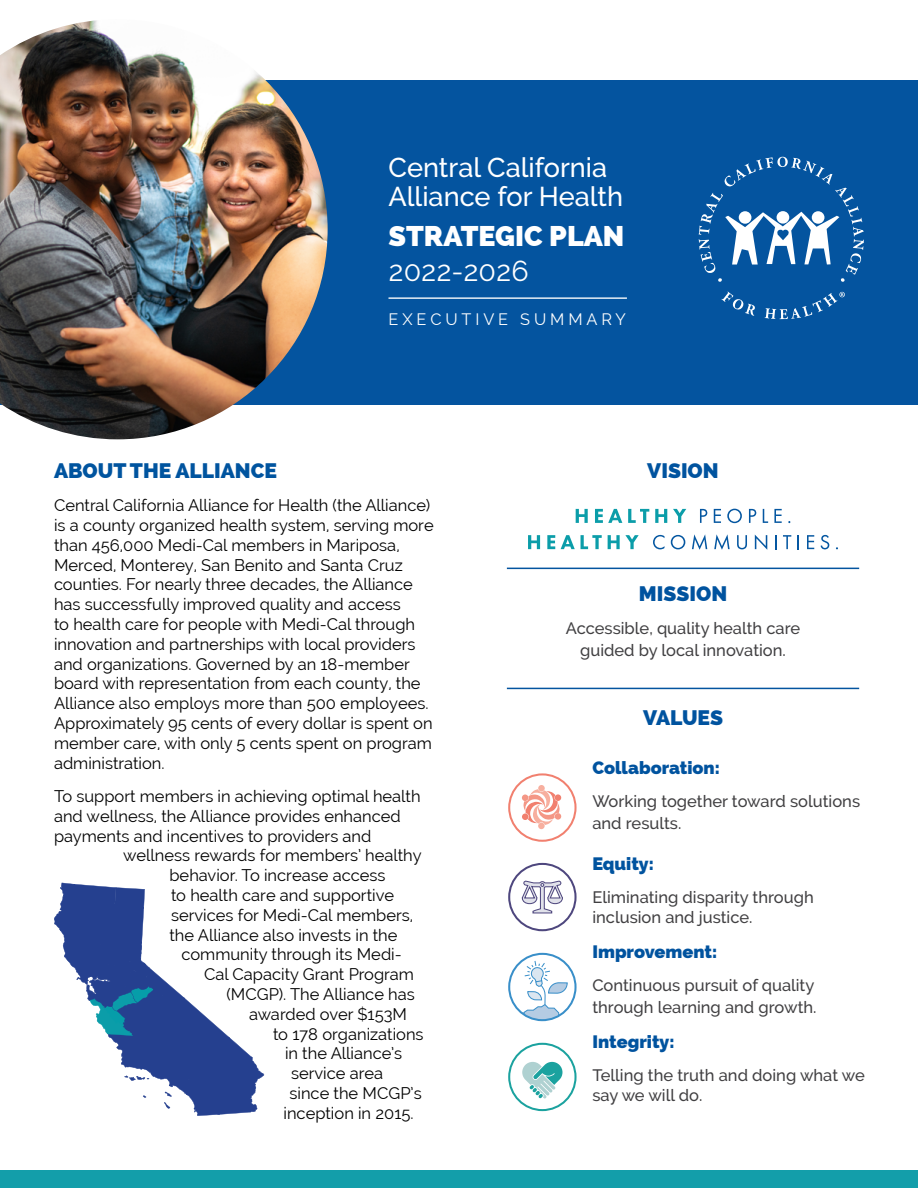
<style>
.page{position:relative;width:918px;height:1188px;background:#fff}
.page>*{position:absolute;margin:0;border:0;box-sizing:border-box;transform-origin:0 0}
.t1{font:800 28.5px "Raleway";color:#fff}
.t2{font:28.5px "Raleway";color:#fff}
.t3{font:500 27.15px/29.8px "Raleway";color:#fff}
.t4{font:800 21px "Raleway";color:#00539f}
.t5{font:800 21px "Raleway";color:#00549f}
.t6{font:800 18px "Raleway";color:#00539f}
.Map_of_California_with_Mariposa_Merced_M{font:16.5px/19.8px "Raleway";color:#000}
.t7{font:500 16.5px/21.6px "Raleway";color:#414042}
.t8{font:16.2px "Raleway";letter-spacing:.24em;color:#fff}
</style>
<div class="page">
<div style="left:0;top:80px;width:918px;height:324px;background:#04549f"></div>
<svg style="left:721px;top:292px;width:34px;height:24px"></svg>
<svg style="left:765px;top:292px;width:80px;height:27px"></svg>
<svg style="left:699px;top:157px;width:165px;height:125px"></svg>
<img style="left:0;top:20px;width:328px;height:419px">
<div style="left:0;top:1170px;width:918px;height:18px;background:#139eaa"></div>
<hr style="left:388px;top:297px;width:239px;height:2px;background:#fff">
<hr style="left:507px;top:568px;width:352px;height:1px;background:#04549f">
<hr style="left:507px;top:688px;width:352px;height:1px;background:#04549f">
<svg style="left:798px;top:535px;width:1px;height:14px"></svg>
<svg style="left:54px;top:883px;width:210px;height:233px"></svg>
<svg style="left:576px;top:509px;width:12px;height:14px"></svg>
<svg style="left:595px;top:509px;width:27px;height:14px"></svg>
<svg style="left:628px;top:509px;width:21px;height:14px"></svg>
<svg style="left:655px;top:509px;width:12px;height:14px"></svg>
<svg style="left:673px;top:509px;width:13px;height:14px"></svg>
<svg style="left:700px;top:509px;width:7px;height:14px"></svg>
<svg style="left:714px;top:509px;width:7px;height:14px"></svg>
<svg style="left:727px;top:509px;width:15px;height:14px"></svg>
<svg style="left:749px;top:509px;width:7px;height:14px"></svg>
<svg style="left:763px;top:509px;width:5px;height:14px"></svg>
<svg style="left:774px;top:509px;width:8px;height:14px"></svg>
<svg style="left:528px;top:535px;width:12px;height:14px"></svg>
<svg style="left:547px;top:535px;width:8px;height:14px"></svg>
<svg style="left:561px;top:535px;width:14px;height:14px"></svg>
<svg style="left:581px;top:535px;width:21px;height:14px"></svg>
<svg style="left:608px;top:535px;width:31px;height:14px"></svg>
<svg style="left:653px;top:535px;width:11px;height:14px"></svg>
<svg style="left:671px;top:535px;width:14px;height:14px"></svg>
<svg style="left:692px;top:534px;width:15px;height:16px"></svg>
<svg style="left:714px;top:534px;width:16px;height:16px"></svg>
<svg style="left:737px;top:535px;width:10px;height:14px"></svg>
<svg style="left:755px;top:535px;width:12px;height:15px"></svg>
<svg style="left:775px;top:535px;width:2px;height:14px"></svg>
<svg style="left:783px;top:535px;width:8px;height:14px"></svg>
<svg style="left:807px;top:535px;width:7px;height:14px"></svg>
<svg style="left:821px;top:535px;width:8px;height:14px"></svg>
<svg style="left:508px;top:953px;width:69px;height:68px"></svg>
<svg style="left:508px;top:1043px;width:69px;height:68px"></svg>
<svg style="left:508px;top:773px;width:69px;height:69px"></svg>
<svg style="left:508px;top:862px;width:69px;height:69px"></svg>
<p class="t3" style="left:388px;top:152px;width:236px">Central California<br>Alliance for Health</p>
<p class="t1" style="left:388px;top:219px;width:237px">STRATEGIC PLAN</p>
<p class="t2" style="left:388px;top:254px;width:142px">2022-2026</p>
<p class="t8" style="left:388px;top:310px;width:239px">EXECUTIVE SUMMARY</p>
<h3 class="t5" style="left:54px;top:458px;width:225px">ABOUT THE ALLIANCE</h3>
<p class="Map_of_California_with_Mariposa_Merced_M" style="left:54px;top:496px;width:381px">Central California Alliance for Health (the Alliance) is a county organized health system, serving more than 456,000 Medi-Cal members in Mariposa, Merced, Monterey, San Benito and Santa Cruz counties. For nearly three decades, the Alliance has successfully improved quality and access<br>to health care for people with Medi-Cal through innovation and partnerships with local providers and organizations. Governed by an 18-member board with representation from each county, the Alliance also employs more than 500 employees.<br>Approximately 95 cents of every dollar is spent on member care, with only 5 cents spent on program administration.</p>
<p class="Map_of_California_with_Mariposa_Merced_M" style="left:54px;top:786px;width:368px">To support members in achieving optimal health and wellness, the Alliance provides enhanced payments and incentives to providers and</p>
<p class="Map_of_California_with_Mariposa_Merced_M" style="left:170px;top:846px;width:254px;text-indent:-46px">wellness rewards for members’ healthy behavior. To increase access<br>to health care and supportive services for Medi-Cal members, the Alliance also invests in the</p>
<p class="Map_of_California_with_Mariposa_Merced_M" style="left:204px;top:945px;width:212px;text-indent:-23px">community through its Medi-<br>Cal Capacity Grant Program</p>
<p class="Map_of_California_with_Mariposa_Merced_M" style="left:227px;top:984px;width:190px">(MCGP). The Alliance has</p>
<p class="Map_of_California_with_Mariposa_Merced_M" style="left:273px;top:1004px;width:152px;text-indent:-24px">awarded over $153M to 178 organizations</p>
<p class="Map_of_California_with_Mariposa_Merced_M" style="left:285px;top:1044px;width:138px">in the Alliance’s service area<br>since the MCGP’s</p>
<p class="Map_of_California_with_Mariposa_Merced_M" style="left:284px;top:1103px;width:132px">inception in 2015.</p>
<h3 class="t4" style="left:647px;top:458px;width:73px">VISION</h3>
<h3 class="t4" style="left:639px;top:581px;width:90px">MISSION</h3>
<p class="t7" style="left:566px;top:617px;width:236px;text-align:center">Accessible, quality health care guided by local innovation.</p>
<h3 class="t4" style="left:643px;top:705px;width:81px">VALUES</h3>
<p class="t6" style="left:592px;top:757px;width:129px">Collaboration:</p>
<p class="t7" style="left:592px;top:790px;width:269px">Working together toward solutions and results.</p>
<p class="t6" style="left:592px;top:853px;width:63px">Equity:</p>
<p class="t7" style="left:592px;top:887px;width:223px;line-height:19.8px">Eliminating disparity through inclusion and justice.</p>
<p class="t6" style="left:592px;top:941px;width:126px">Improvement:</p>
<p class="t7" style="left:592px;top:975px;width:226px">Continuous pursuit of quality through learning and growth.</p>
<p class="t6" style="left:592px;top:1031px;width:84px">Integrity:</p>
<p class="t7" style="left:592px;top:1066px;width:274px;line-height:19.8px">Telling the truth and doing what we say we will do.</p>
</div>
